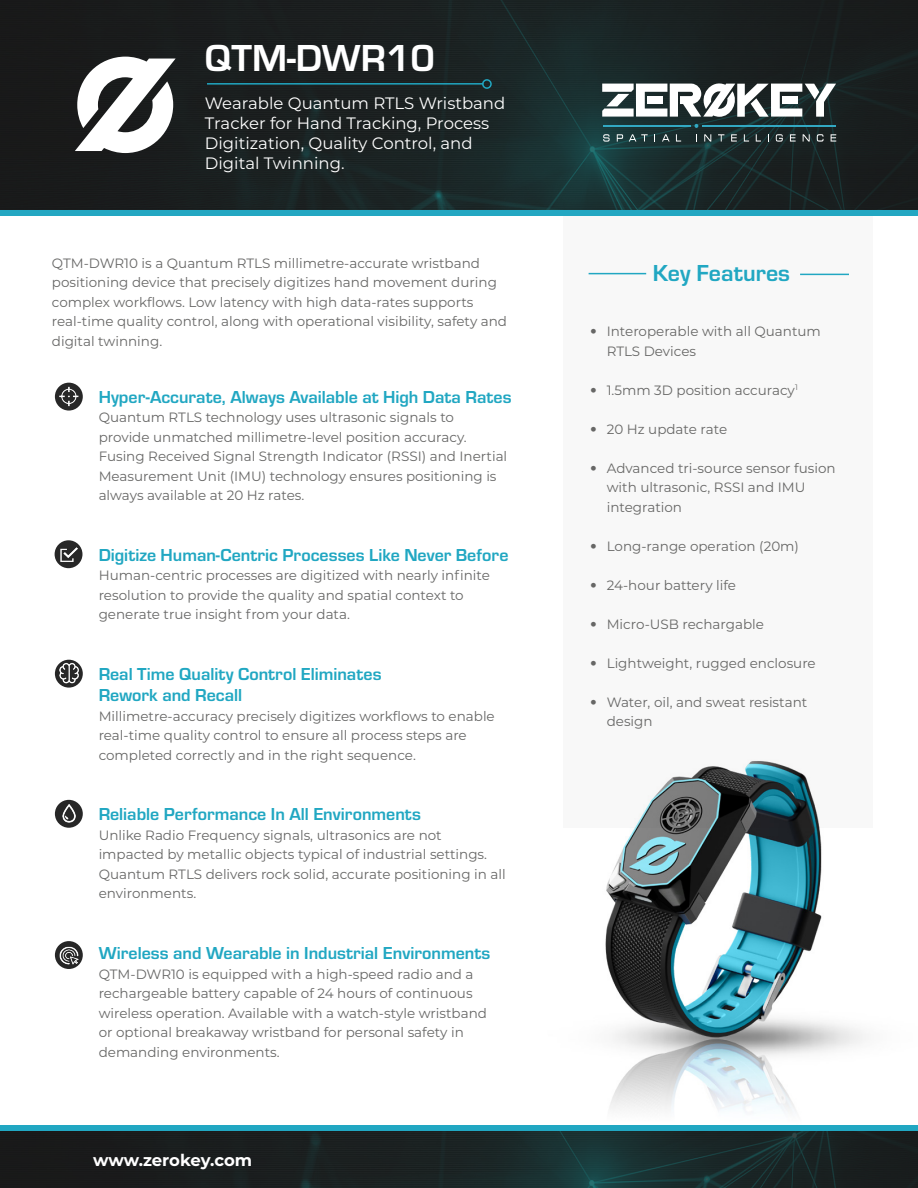
<style>
.page{position:relative;width:918px;height:1188px;background:#fff}
.page>*{position:absolute;margin:0;border:0;box-sizing:border-box;transform-origin:0 0}
.t1{font:700 39px "Eurostile";color:#fff}
.t2{font:700 24px "Eurostile";color:#21a7c2}
.t3{font:700 18px/21.6px "Eurostile";color:#21a7c2}
.t4{font:16.5px/19.8px "Montserrat";color:#fff}
.t5{font:700 16.5px "Montserrat";letter-spacing:-.01em;color:#fff}
.t6{font:13.5px/19.5px "Montserrat";color:#676766}
.s1{font-family:"Avenir LT Std"}
</style>
<div class="page">
<img style="left:605px;top:828px;width:261px;height:284px">
<img style="left:0;top:1130px;width:918px;height:58px">
<img style="left:0;top:0;width:918px;height:210px">
<svg style="left:563px;top:202px;width:310px;height:626px"></svg>
<svg style="left:55px;top:383px;width:28px;height:28px"></svg>
<img style="left:57px;top:384px;width:24px;height:24px">
<div style="left:55px;top:540px;width:27px;height:28px;background:#272727;border-radius:50%"></div>
<img style="left:58px;top:544px;width:21px;height:21px">
<div style="left:55px;top:941px;width:28px;height:28px;background:#272727;border-radius:50%"></div>
<img style="left:58px;top:944px;width:22px;height:23px">
<div style="left:55px;top:800px;width:28px;height:28px;background:#272727;border-radius:50%"></div>
<img style="left:62px;top:804px;width:14px;height:19px">
<svg style="left:55px;top:660px;width:28px;height:28px"></svg>
<img style="left:57px;top:662px;width:23px;height:22px">
<hr style="left:589px;top:273px;width:57px;height:1px;background:#21a7c2">
<hr style="left:800px;top:274px;width:49px;height:1px;background:#21a7c2">
<svg style="left:75px;top:57px;width:101px;height:96px"></svg>
<hr style="left:207px;top:83px;width:276px;height:2px;background:#21a7c2">
<div style="left:482px;top:79px;width:10px;height:10px;border:2px solid #21a7c2;border-radius:50%"></div>
<div style="left:0;top:210px;width:918px;height:5px;background:#23a7c2"></div>
<div style="left:0;top:1125px;width:918px;height:5px;background:#21a7c2"></div>
<svg style="left:695px;top:124px;width:3px;height:4px"></svg>
<hr style="left:603px;top:125px;width:88px;height:1px;background:#32a8c2">
<hr style="left:702px;top:125px;width:134px;height:1px;background:#32a8c2">
<svg style="left:603px;top:134px;width:7px;height:8px"></svg>
<svg style="left:617px;top:134px;width:6px;height:8px"></svg>
<svg style="left:629px;top:134px;width:19px;height:8px"></svg>
<svg style="left:662px;top:134px;width:8px;height:8px"></svg>
<svg style="left:676px;top:134px;width:5px;height:8px"></svg>
<svg style="left:704px;top:134px;width:7px;height:8px"></svg>
<svg style="left:718px;top:134px;width:6px;height:8px"></svg>
<svg style="left:731px;top:134px;width:6px;height:8px"></svg>
<svg style="left:744px;top:134px;width:5px;height:8px"></svg>
<svg style="left:756px;top:134px;width:5px;height:8px"></svg>
<svg style="left:776px;top:134px;width:7px;height:8px"></svg>
<svg style="left:790px;top:134px;width:6px;height:8px"></svg>
<svg style="left:803px;top:134px;width:7px;height:8px"></svg>
<svg style="left:817px;top:134px;width:7px;height:8px"></svg>
<svg style="left:831px;top:134px;width:5px;height:8px"></svg>
<svg style="left:602px;top:83px;width:234px;height:34px"></svg>
<p class="t1" style="left:205px;top:30px;width:232px">QTM-DWR10</p>
<p class="t4" style="left:205px;top:93px;width:302px">Wearable Quantum RTLS Wristband<br>Tracker for Hand Tracking, Process<br>Digitization, Quality Control, and<br>Digital Twinning.</p>
<p class="t6" style="left:52px;top:253px;width:457px">QTM-DWR10 is a Quantum RTLS millimetre-accurate wristband positioning device that precisely digitizes hand movement during complex workflows. Low latency with high data-rates supports real-time quality control, along with operational visibility, safety and digital twinning.</p>
<p class="t2" style="left:653px;top:256px;width:139px">Key Features</p>
<p class="t6" style="left:607px;top:321px;width:216px;text-indent:-16px"><span class="s1">•</span> Interoperable with all Quantum<br>RTLS Devices</p>
<p class="t6" style="left:590px;top:380px;width:209px"><span class="s1">•</span> 1.5mm 3D position accuracy<sup>1</sup></p>
<p class="t6" style="left:590px;top:419px;width:138px"><span class="s1">•</span> 20 Hz update rate</p>
<p class="t6" style="left:607px;top:458px;width:230px;text-indent:-16px"><span class="s1">•</span> Advanced tri-source sensor fusion with ultrasonic, RSSI and IMU integration</p>
<p class="t6" style="left:590px;top:536px;width:210px"><span class="s1">•</span> Long-range operation (20m)</p>
<p class="t6" style="left:590px;top:575px;width:147px"><span class="s1">•</span> 24-hour battery life</p>
<p class="t6" style="left:590px;top:614px;width:175px"><span class="s1">•</span> Micro-USB rechargable</p>
<p class="t6" style="left:590px;top:653px;width:227px"><span class="s1">•</span> Lightweight, rugged enclosure</p>
<p class="t6" style="left:607px;top:692px;width:202px;text-indent:-16px"><span class="s1">•</span> Water, oil, and sweat resistant design</p>
<p class="t3" style="left:99px;top:385px;width:415px">Hyper-Accurate, Always Available at High Data Rates</p>
<p class="t6" style="left:99px;top:407px;width:410px">Quantum RTLS technology uses ultrasonic signals to provide unmatched millimetre-level position accuracy.<br>Fusing Received Signal Strength Indicator (RSSI) and Inertial Measurement Unit (IMU) technology ensures positioning is always available at 20 Hz rates.</p>
<p class="t3" style="left:99px;top:543px;width:411px">Digitize Human-Centric Processes Like Never Before</p>
<p class="t6" style="left:99px;top:565px;width:393px">Human-centric processes are digitized with nearly infinite resolution to provide the quality and spatial context to generate true insight from your data.</p>
<p class="t3" style="left:99px;top:662px;width:284px">Real Time Quality Control Eliminates<br>Rework and Recall</p>
<p class="t6" style="left:99px;top:706px;width:398px">Millimetre-accuracy precisely digitizes workflows to enable real-time quality control to ensure all process steps are completed correctly and in the right sequence.</p>
<p class="t3" style="left:99px;top:802px;width:324px">Reliable Performance In All Environments</p>
<p class="t6" style="left:99px;top:825px;width:409px">Unlike Radio Frequency signals, ultrasonics are not impacted by metallic objects typical of industrial settings.<br>Quantum RTLS delivers rock solid, accurate positioning in all environments.</p>
<p class="t3" style="left:99px;top:941px;width:393px">Wireless and Wearable in Industrial Environments</p>
<p class="t6" style="left:99px;top:964px;width:390px">QTM-DWR10 is equipped with a high-speed radio and a rechargeable battery capable of 24 hours of continuous wireless operation. Available with a watch-style wristband or optional breakaway wristband for personal safety in demanding environments.</p>
<p class="t5" style="left:93px;top:1148px;width:160px">www.zerokey.com</p>
</div>
